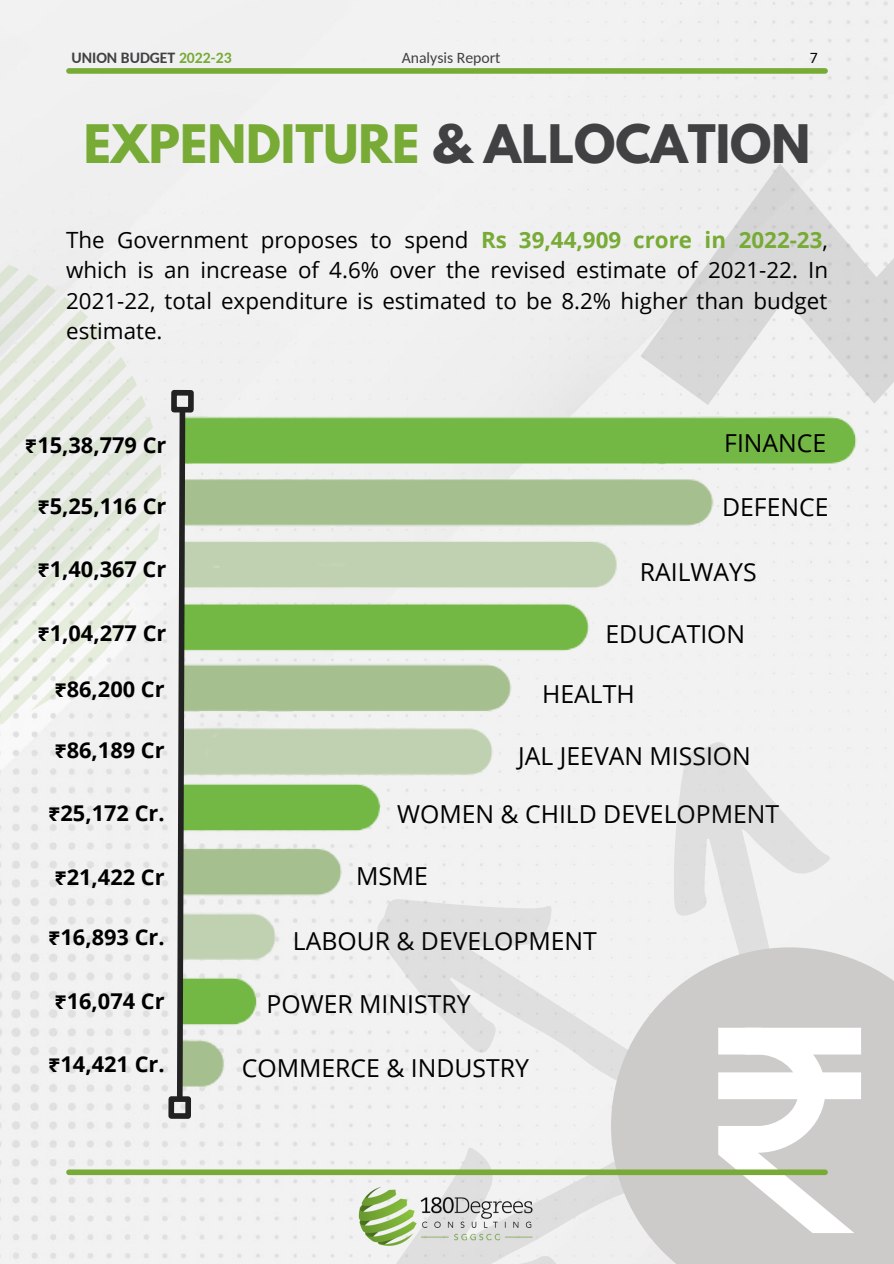
<style>
.page{position:relative;width:894px;height:1264px;background:#fff}
.page>*{position:absolute;margin:0;border:0;box-sizing:border-box;transform-origin:0 0}
.t1{font:700 46.95px "League Spartan";color:#77ab36}
.t2{font:24.75px "Open Sans";color:#000}
.t3{font:22.35px/30.5px "Open Sans";color:#000;text-align:justify}
.t4{font:700 21.75px "Open Sans";color:#000}
.t5{font:700 15.75px "Carlito";color:#414042}
.t6{font:15.75px "Carlito";color:#414042}
.t7{font:15.75px "Carlito";color:#000}
.s1{color:#77ab36}
.s2{color:#414042}
.s3{font-weight:700;color:#77ab36}
.s4{font-family:"Noto Sans Gurmukhi"}
</style>
<div class="page">
<div style="left:0;top:0;width:893px;height:1263px;background:#f1f1f1"></div>
<div style="left:69px;top:68px;width:755px;height:6px;background:#77ab36"></div>
<img style="left:181px;top:390px;width:678px;height:728px">
<svg style="left:174px;top:412px;width:14px;height:684px"></svg>
<div style="left:171px;top:390px;width:23px;height:22px;border:6px solid #222"></div>
<div style="left:168px;top:1096px;width:23px;height:22px;border:6px solid #222"></div>
<svg style="left:634px;top:104px;width:259px;height:392px;fill:#eeefee"></svg>
<svg style="left:648px;top:726px;width:196px;height:221px;fill:#f2f2f2"></svg>
<svg style="left:347px;top:826px;width:333px;height:268px;fill:#f2f2f2"></svg>
<svg style="left:347px;top:1094px;width:264px;height:169px;fill:#f1f1f1"></svg>
<svg style="left:611px;top:947px;width:282px;height:316px;fill:#cccbc9"></svg>
<svg style="left:718px;top:755px;width:175px;height:477px"></svg>
<div style="left:69px;top:1169px;width:755px;height:6px;background:#77ab36"></div>
<svg style="left:0;top:246px;width:162px;height:493px;fill:#efefef"></svg>
<p class="t5" style="left:71px;top:51px;width:162px">UNION BUDGET <span class="s1">2022-23</span></p>
<p class="t6" style="left:401px;top:51px;width:100px">Analysis Report</p>
<p class="t7" style="left:809px;top:51px;width:9px">7</p>
<h1 class="t1" style="left:84px;top:120px;width:727px">EXPENDITURE <span class="s2">&amp; ALLOCATION</span></h1>
<p class="t3" style="left:66px;top:224px;width:763px">The Government proposes to spend <span class="s3">Rs 39,44,909 crore in 2022-23</span>, which is an increase of 4.6% over the revised estimate of 2021-22. In 2021-22, total expenditure is estimated to be 8.2% higher than budget estimate.</p>
<p class="t4" style="left:25px;top:430px;width:143px"><span class="s4">₹</span>15,38,779 Cr</p>
<p class="t2" style="left:724px;top:426px;width:104px">FINANCE</p>
<p class="t4" style="left:37px;top:490px;width:130px"><span class="s4">₹</span>5,25,116 Cr</p>
<p class="t2" style="left:721px;top:490px;width:108px">DEFENCE</p>
<p class="t4" style="left:37px;top:554px;width:130px"><span class="s4">₹</span>1,40,367 Cr</p>
<p class="t2" style="left:639px;top:554px;width:118px">RAILWAYS</p>
<p class="t4" style="left:37px;top:617px;width:130px"><span class="s4">₹</span>1,04,277 Cr</p>
<p class="t4" style="left:54px;top:673px;width:112px"><span class="s4">₹</span>86,200 Cr</p>
<p class="t2" style="left:605px;top:616px;width:141px">EDUCATION</p>
<p class="t2" style="left:542px;top:676px;width:94px">HEALTH</p>
<p class="t4" style="left:54px;top:734px;width:112px"><span class="s4">₹</span>86,189 Cr</p>
<p class="t4" style="left:48px;top:798px;width:118px"><span class="s4">₹</span>25,172 Cr.</p>
<p class="t2" style="left:518px;top:738px;width:234px">JAL JEEVAN MISSION</p>
<p class="t2" style="left:397px;top:797px;width:383px">WOMEN &amp; CHILD DEVELOPMENT</p>
<p class="t4" style="left:54px;top:861px;width:112px"><span class="s4">₹</span>21,422 Cr</p>
<p class="t2" style="left:356px;top:858px;width:74px">MSME</p>
<p class="t4" style="left:48px;top:922px;width:118px"><span class="s4">₹</span>16,893 Cr.</p>
<p class="t2" style="left:293px;top:923px;width:305px">LABOUR &amp; DEVELOPMENT</p>
<p class="t4" style="left:54px;top:985px;width:112px"><span class="s4">₹</span>16,074 Cr</p>
<p class="t2" style="left:266px;top:986px;width:205px">POWER MINISTRY</p>
<p class="t4" style="left:48px;top:1048px;width:118px"><span class="s4">₹</span>14,421 Cr.</p>
<p class="t2" style="left:242px;top:1050px;width:288px">COMMERCE &amp; INDUSTRY</p>
</div>
